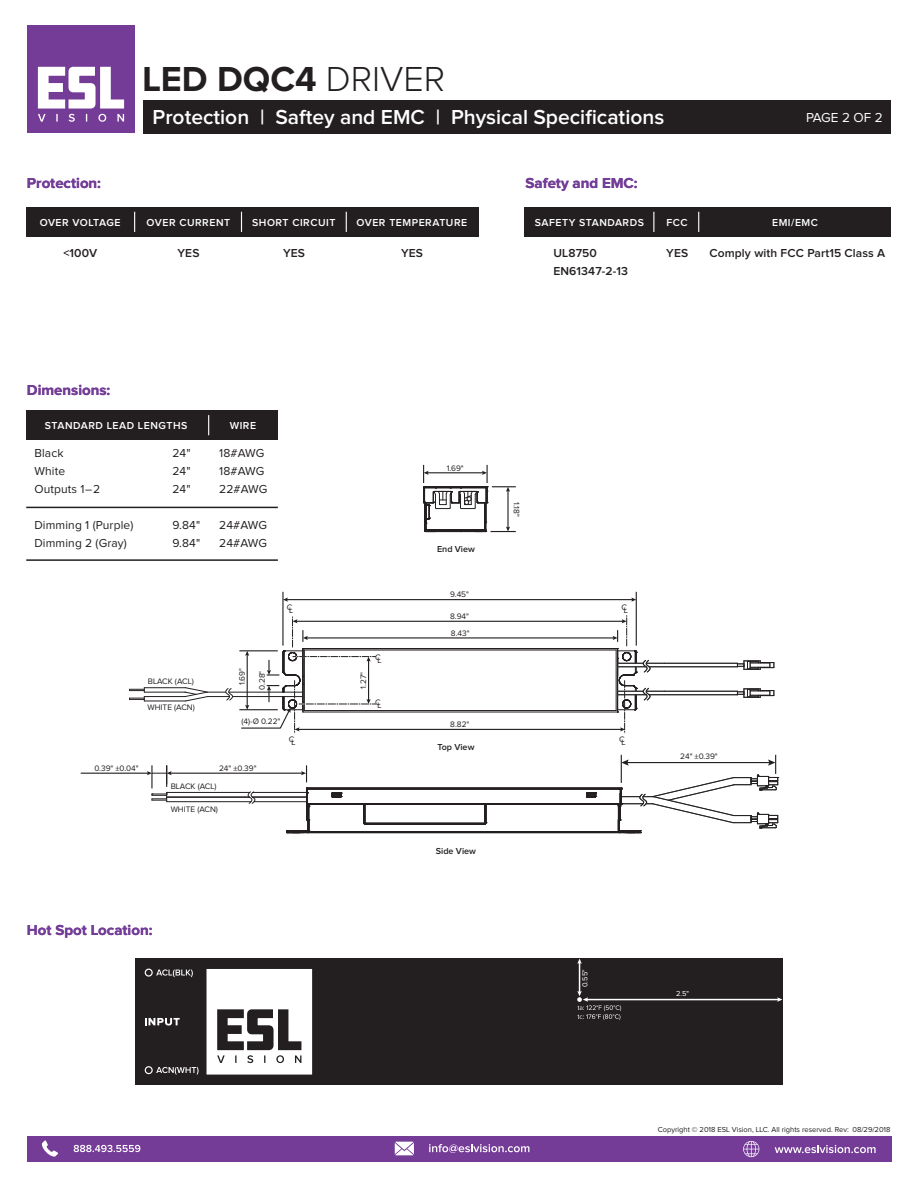
<style>
.page{position:relative;width:918px;height:1188px;background:#fff}
.page>*{position:absolute;margin:0;border:0;box-sizing:border-box;transform-origin:0 0}
.t1{font:700 36px "Proxima Nova";color:#231f20}
.t2{font:600 21px "Proxima Nova";color:#fff}
.t3{font:700 15px "Proxima Nova";color:#753c97}
.t4{font:13.5px "Proxima Nova";letter-spacing:-.02em;color:#fff}
.t5{font:12px/18px "Proxima Nova";letter-spacing:.01em;color:#231f20}
.t6{font:600 12px "Proxima Nova";letter-spacing:.01em;color:#231f20}
.t7{font:12px/18px "Proxima Nova";letter-spacing:-.01em;color:#231f20}
.t8{font:600 10.5px "Proxima Nova";letter-spacing:.05em;color:#fff}
.t9{font:600 10.5px "Proxima Nova";letter-spacing:.03em;color:#fff}
.t10{font:600 9px "Proxima Nova";color:#231f20}
.t11{font:8.25px/16.6px "Proxima Nova";color:#231f20}
.t12{font:7.5px "Proxima Nova";color:#231f20}
.t13{font:7.5px "Proxima Nova";color:#fff}
.s1{font-weight:300}
</style>
<div class="page">
<div style="left:27px;top:1136px;width:864px;height:25px;background:#753c97"></div>
<svg style="left:42px;top:1140px;width:16px;height:17px"></svg>
<svg style="left:74px;top:1145px;width:66px;height:7px"></svg>
<svg style="left:395px;top:1142px;width:19px;height:13px"></svg>
<svg style="left:429px;top:1144px;width:100px;height:9px"></svg>
<svg style="left:743px;top:1141px;width:16px;height:16px"></svg>
<svg style="left:775px;top:1145px;width:101px;height:8px"></svg>
<div style="left:27px;top:26px;width:108px;height:108px;background:#753c97"></div>
<svg style="left:38px;top:67px;width:86px;height:55px"></svg>
<div style="left:143px;top:100px;width:748px;height:34px;background:#231f20"></div>
<div style="left:135px;top:959px;width:648px;height:126px;background:#231f20"></div>
<svg style="left:207px;top:969px;width:105px;height:106px"></svg>
<svg style="left:145px;top:1018px;width:35px;height:8px"></svg>
<svg style="left:145px;top:969px;width:48px;height:8px"></svg>
<svg style="left:145px;top:1066px;width:54px;height:9px"></svg>
<hr style="left:579px;top:962px;width:1px;height:31px;background:#fff">
<svg style="left:577px;top:959px;width:5px;height:5px"></svg>
<hr style="left:586px;top:999px;width:193px;height:1px;background:#fff">
<svg style="left:777px;top:997px;width:6px;height:5px"></svg>
<svg style="left:577px;top:991px;width:44px;height:29px"></svg>
<div style="left:26px;top:207px;width:453px;height:29px;background:#231f20"></div>
<svg style="left:134px;top:212px;width:1px;height:20px"></svg>
<svg style="left:241px;top:212px;width:1px;height:20px"></svg>
<svg style="left:346px;top:212px;width:1px;height:20px"></svg>
<div style="left:525px;top:207px;width:366px;height:29px;background:#231f20"></div>
<svg style="left:653px;top:212px;width:1px;height:20px"></svg>
<svg style="left:698px;top:212px;width:1px;height:20px"></svg>
<div style="left:26px;top:411px;width:252px;height:29px;background:#231f20"></div>
<hr style="left:26px;top:507px;width:252px;height:1px;background:#231f20">
<hr style="left:26px;top:559px;width:252px;height:2px;background:#231f20">
<svg style="left:208px;top:415px;width:1px;height:20px"></svg>
<hr style="left:304px;top:710px;width:312px;height:1px;background:#231f20">
<hr style="left:303px;top:712px;width:315px;height:1px;background:#231f20">
<hr style="left:303px;top:648px;width:315px;height:1px;background:#231f20">
<hr style="left:304px;top:650px;width:312px;height:1px;background:#231f20">
<hr style="left:229px;top:692px;width:74px;height:1px;background:#231f20">
<hr style="left:144px;top:687px;width:42px;height:1px;background:#231f20">
<hr style="left:233px;top:696px;width:70px;height:1px;background:#231f20">
<hr style="left:144px;top:692px;width:41px;height:1px;background:#231f20">
<hr style="left:144px;top:696px;width:41px;height:1px;background:#231f20">
<hr style="left:144px;top:701px;width:42px;height:1px;background:#231f20">
<svg style="left:129px;top:688px;width:16px;height:13px"></svg>
<svg style="left:185px;top:687px;width:48px;height:14px"></svg>
<hr style="left:309px;top:831px;width:309px;height:1px;background:#231f20">
<hr style="left:308px;top:832px;width:311px;height:1px;background:#231f20">
<hr style="left:365px;top:823px;width:119px;height:1px;background:#231f20">
<hr style="left:364px;top:824px;width:121px;height:1px;background:#231f20">
<svg style="left:363px;top:805px;width:3px;height:20px"></svg>
<svg style="left:484px;top:805px;width:3px;height:20px"></svg>
<hr style="left:307px;top:789px;width:314px;height:1px;background:#231f20">
<svg style="left:332px;top:793px;width:10px;height:5px"></svg>
<hr style="left:307px;top:804px;width:314px;height:1px;background:#231f20">
<hr style="left:307px;top:788px;width:314px;height:1px;background:#231f20">
<svg style="left:586px;top:793px;width:11px;height:5px"></svg>
<hr style="left:254px;top:801px;width:53px;height:1px;background:#231f20">
<hr style="left:167px;top:801px;width:84px;height:1px;background:#231f20">
<svg style="left:248px;top:791px;width:7px;height:13px"></svg>
<hr style="left:253px;top:792px;width:54px;height:1px;background:#231f20">
<hr style="left:167px;top:792px;width:83px;height:1px;background:#231f20">
<hr style="left:252px;top:797px;width:55px;height:1px;background:#231f20">
<hr style="left:167px;top:797px;width:82px;height:1px;background:#231f20">
<svg style="left:287px;top:788px;width:23px;height:45px"></svg>
<hr style="left:649px;top:694px;width:88px;height:1px;background:#231f20">
<hr style="left:664px;top:691px;width:73px;height:1px;background:#231f20">
<hr style="left:649px;top:667px;width:88px;height:1px;background:#231f20">
<hr style="left:664px;top:663px;width:73px;height:1px;background:#231f20">
<svg style="left:737px;top:689px;width:38px;height:9px"></svg>
<svg style="left:737px;top:661px;width:38px;height:9px"></svg>
<hr style="left:298px;top:729px;width:324px;height:1px;background:#231f20">
<hr style="left:282px;top:592px;width:2px;height:54px;background:#231f20">
<hr style="left:636px;top:592px;width:1px;height:54px;background:#231f20">
<hr style="left:286px;top:599px;width:347px;height:1px;background:#231f20">
<svg style="left:631px;top:598px;width:5px;height:4px"></svg>
<svg style="left:283px;top:598px;width:5px;height:4px"></svg>
<hr style="left:296px;top:621px;width:327px;height:1px;background:#231f20">
<hr style="left:306px;top:637px;width:308px;height:2px;background:#231f20">
<hr style="left:239px;top:709px;width:39px;height:1px;background:#231f20">
<hr style="left:239px;top:650px;width:39px;height:1px;background:#231f20">
<hr style="left:170px;top:773px;width:133px;height:1px;background:#231f20">
<svg style="left:301px;top:765px;width:6px;height:17px"></svg>
<hr style="left:81px;top:773px;width:68px;height:1px;background:#231f20">
<svg style="left:147px;top:765px;width:25px;height:37px"></svg>
<svg style="left:423px;top:465px;width:93px;height:67px"></svg>
<svg style="left:618px;top:755px;width:161px;height:78px"></svg>
<svg style="left:613px;top:615px;width:51px;height:118px"></svg>
<svg style="left:240px;top:617px;width:136px;height:116px"></svg>
<h1 class="t1" style="left:142px;top:59px;width:304px">LED DQC4 <span class="s1">DRIVER</span></h1>
<h2 class="t2" style="left:153px;top:105px;width:513px">Protection | Saftey and EMC | Physical Specifications</h2>
<h3 class="t4" style="left:806px;top:110px;width:78px">PAGE 2 OF 2</h3>
<h3 class="t3" style="left:27px;top:175px;width:76px">Protection:</h3>
<p class="t9" style="left:40px;top:216px;width:82px">OVER VOLTAGE</p>
<p class="t8" style="left:147px;top:216px;width:85px">OVER CURRENT</p>
<h3 class="t6" style="left:178px;top:246px;width:23px">YES</h3>
<p class="t8" style="left:252px;top:216px;width:85px">SHORT CIRCUIT</p>
<h3 class="t6" style="left:283px;top:246px;width:23px">YES</h3>
<p class="t8" style="left:356px;top:216px;width:112px">OVER TEMPERATURE</p>
<h3 class="t6" style="left:63px;top:246px;width:35px">&lt;100V</h3>
<h3 class="t6" style="left:401px;top:246px;width:23px">YES</h3>
<h3 class="t3" style="left:526px;top:174px;width:114px">Safety and EMC:</h3>
<p class="t8" style="left:535px;top:216px;width:111px">SAFETY STANDARDS</p>
<p class="t8" style="left:666px;top:216px;width:23px">FCC</p>
<h3 class="t6" style="left:666px;top:246px;width:23px">YES</h3>
<p class="t8" style="left:772px;top:216px;width:47px">EMI/EMC</p>
<h3 class="t6" style="left:553px;top:246px;width:45px">UL8750</h3>
<h3 class="t6" style="left:709px;top:246px;width:177px">Comply with FCC Part15 Class A</h3>
<h3 class="t6" style="left:553px;top:264px;width:76px">EN61347-2-13</h3>
<h3 class="t3" style="left:27px;top:382px;width:85px">Dimensions:</h3>
<p class="t8" style="left:45px;top:420px;width:144px">STANDARD LEAD LENGTHS</p>
<p class="t8" style="left:230px;top:420px;width:28px">WIRE</p>
<h3 class="t5" style="left:34px;top:445px;width:67px">Black<br>White<br>Outputs 1–2</h3>
<h3 class="t5" style="left:34px;top:517px;width:100px">Dimming 1 (Purple)<br>Dimming 2 (Gray)</h3>
<h3 class="t7" style="left:219px;top:445px;width:50px">18#AWG<br>18#AWG<br>22#AWG</h3>
<h3 class="t7" style="left:219px;top:517px;width:49px">24#AWG<br>24#AWG</h3>
<h3 class="t5" style="left:172px;top:445px;width:20px;text-align:justify">24" 24" 24"</h3>
<h3 class="t5" style="left:172px;top:517px;width:29px">9.84"<br>9.84"</h3>
<p class="t11" style="left:447px;top:460px;width:19px">1.69"</p>
<p class="t10" style="left:437px;top:544px;width:39px">End View</p>
<p class="t11" style="left:525px;top:502px;width:16px;rotate:90deg">1.18"</p>
<p class="t11" style="left:450px;top:587px;width:20px">9.45"</p>
<p class="t11" style="left:450px;top:608px;width:21px">8.94"<br>8.43"</p>
<p class="t11" style="left:287px;top:601px;width:8px">CL</p>
<p class="t11" style="left:621px;top:601px;width:8px">CL</p>
<p class="t11" style="left:148px;top:674px;width:47px">BLACK (ACL)</p>
<p class="t11" style="left:148px;top:699px;width:49px">WHITE (ACN)</p>
<p class="t11" style="left:234px;top:685px;width:19px;rotate:-90deg">1.69"</p>
<p class="t11" style="left:254px;top:690px;width:21px;rotate:-90deg">0.28"</p>
<p class="t11" style="left:242px;top:713px;width:40px">(4)-Ø 0.22"</p>
<p class="t11" style="left:94px;top:760px;width:46px">0.39" ±0.04"</p>
<p class="t11" style="left:219px;top:760px;width:39px">24" ±0.39"</p>
<p class="t11" style="left:171px;top:778px;width:47px">BLACK (ACL)</p>
<p class="t11" style="left:171px;top:801px;width:49px">WHITE (ACN)</p>
<p class="t11" style="left:289px;top:733px;width:8px">CL</p>
<h3 class="t3" style="left:27px;top:921px;width:127px">Hot Spot Location:</h3>
<p class="t11" style="left:355px;top:689px;width:18px;rotate:-90deg">1.27"</p>
<p class="t11" style="left:375px;top:650px;width:8px">CL</p>
<p class="t11" style="left:375px;top:696px;width:8px">CL</p>
<p class="t11" style="left:450px;top:716px;width:21px">8.82"</p>
<p class="t10" style="left:437px;top:742px;width:38px">Top View</p>
<p class="t10" style="left:436px;top:846px;width:42px">Side View</p>
<p class="t11" style="left:619px;top:733px;width:8px">CL</p>
<p class="t11" style="left:680px;top:748px;width:39px">24" ±0.39"</p>
<p class="t13" style="left:581px;top:987px;width:19px;rotate:-90deg">0.55"</p>
<p class="t13" style="left:676px;top:990px;width:15px">2.5"</p>
<p class="t12" style="left:658px;top:1125px;width:234px">Copyright © 2018 ESL Vision, LLC. All rights reserved. Rev: 08/29/2018</p>
</div>
